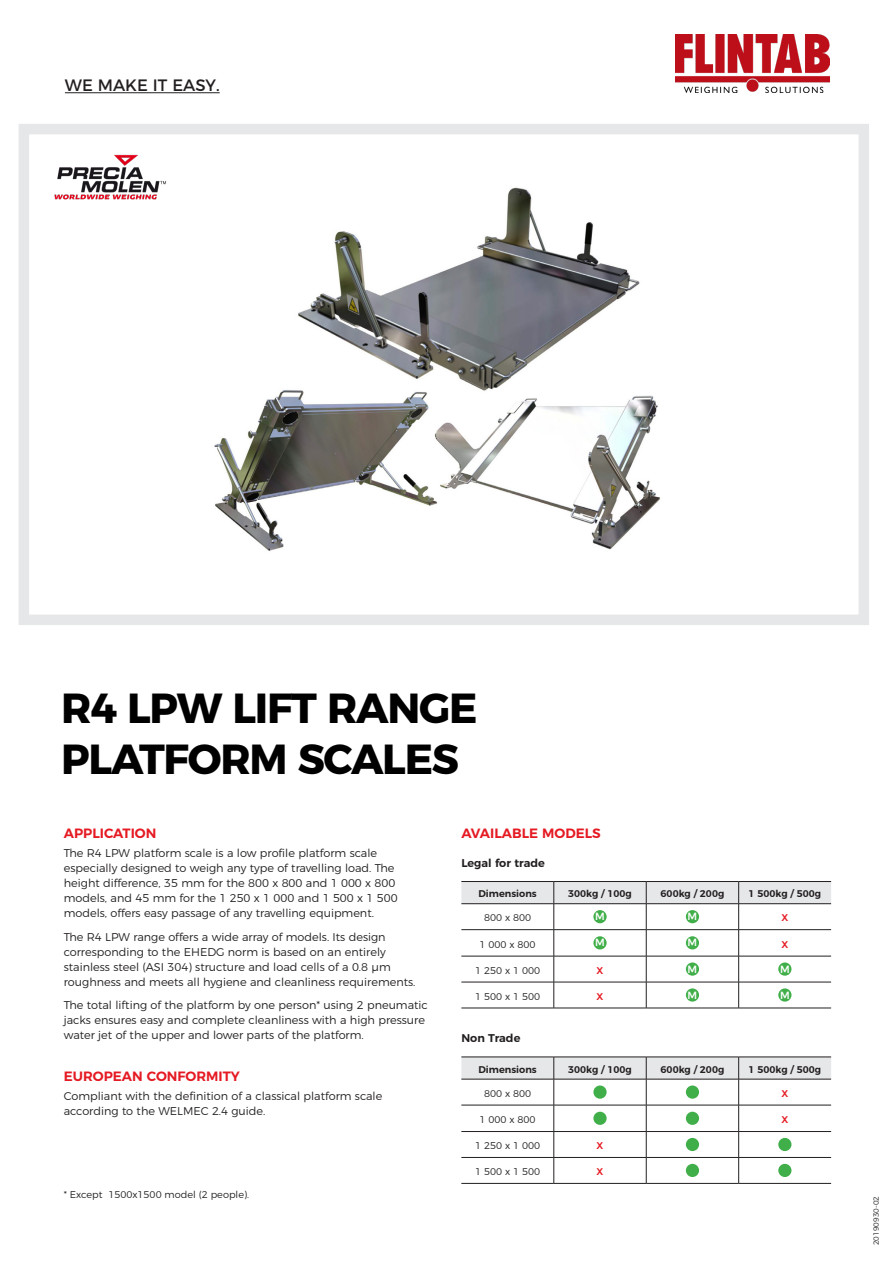
<style>
.page{position:relative;width:893px;height:1263px;background:#fff}
.page>*{position:absolute;margin:0;border:0;box-sizing:border-box;transform-origin:0 0}
.Rubrik{font:700 42px "Montserrat";letter-spacing:-.03em;color:#000}
.t1{font:16.5px "Montserrat";color:#231f20}
.Röd_mellanrubrik_1{font:600 13.5px "Montserrat";color:#e51a23}
.Brödttext{font:300 11.25px/15px "Montserrat";color:#231f20}
.Underrubrik{font:600 11.25px "Montserrat";color:#231f20}
.Brödttext-2{font:500 10.5px "Montserrat";color:#fff}
.Tabelltext{font:300 9.75px "Montserrat";color:#231f20}
.Tabellrubrik{font:600 9.75px "Montserrat";color:#231f20}
.Tabelltext-2{font:500 9.75px "Montserrat";color:#e51a23}
.Brödttext-3{font:300 7.5px "Montserrat";color:#231f20}
</style>
<div class="page">
<img style="left:675px;top:35px;width:154px;height:58px">
<hr style="left:65px;top:92px;width:155px;height:1px;background:#231f20">
<div style="left:19px;top:124px;width:850px;height:501px;border:10px solid #e6e7e9"></div>
<img style="left:54px;top:154px;width:112px;height:46px">
<svg style="left:461px;top:882px;width:370px;height:126px"></svg>
<hr style="left:461px;top:903px;width:93px;height:1px;background:#231f20">
<hr style="left:554px;top:903px;width:92px;height:1px;background:#231f20">
<hr style="left:646px;top:903px;width:93px;height:1px;background:#231f20">
<hr style="left:739px;top:903px;width:92px;height:1px;background:#231f20">
<hr style="left:461px;top:929px;width:93px;height:1px;background:#231f20">
<hr style="left:554px;top:929px;width:92px;height:1px;background:#231f20">
<hr style="left:646px;top:929px;width:93px;height:1px;background:#231f20">
<hr style="left:739px;top:929px;width:92px;height:1px;background:#231f20">
<hr style="left:461px;top:956px;width:93px;height:1px;background:#231f20">
<hr style="left:554px;top:956px;width:92px;height:1px;background:#231f20">
<hr style="left:646px;top:956px;width:93px;height:1px;background:#231f20">
<hr style="left:739px;top:956px;width:92px;height:1px;background:#231f20">
<hr style="left:461px;top:881px;width:93px;height:1px;background:#231f20">
<hr style="left:554px;top:881px;width:92px;height:1px;background:#231f20">
<hr style="left:646px;top:881px;width:93px;height:1px;background:#231f20">
<hr style="left:739px;top:881px;width:92px;height:1px;background:#231f20">
<hr style="left:461px;top:982px;width:93px;height:1px;background:#231f20">
<hr style="left:554px;top:982px;width:92px;height:1px;background:#231f20">
<hr style="left:646px;top:982px;width:93px;height:1px;background:#231f20">
<hr style="left:739px;top:982px;width:92px;height:1px;background:#231f20">
<hr style="left:461px;top:1008px;width:93px;height:1px;background:#231f20">
<hr style="left:554px;top:1008px;width:92px;height:1px;background:#231f20">
<hr style="left:646px;top:1008px;width:93px;height:1px;background:#231f20">
<hr style="left:739px;top:1008px;width:92px;height:1px;background:#231f20">
<div style="left:593px;top:910px;width:14px;height:13px;background:#40ae49;border-radius:50%"></div>
<div style="left:686px;top:910px;width:13px;height:13px;background:#40ae49;border-radius:50%"></div>
<div style="left:593px;top:936px;width:14px;height:13px;background:#40ae49;border-radius:50%"></div>
<div style="left:686px;top:936px;width:13px;height:13px;background:#40ae49;border-radius:50%"></div>
<div style="left:686px;top:962px;width:13px;height:14px;background:#40ae49;border-radius:50%"></div>
<div style="left:778px;top:962px;width:13px;height:14px;background:#40ae49;border-radius:50%"></div>
<div style="left:686px;top:988px;width:13px;height:13px;background:#40ae49;border-radius:50%"></div>
<div style="left:778px;top:988px;width:13px;height:13px;background:#40ae49;border-radius:50%"></div>
<img style="left:214px;top:187px;width:446px;height:364px">
<svg style="left:461px;top:1058px;width:370px;height:125px"></svg>
<hr style="left:461px;top:1079px;width:93px;height:1px;background:#231f20">
<hr style="left:554px;top:1079px;width:92px;height:1px;background:#231f20">
<hr style="left:646px;top:1079px;width:93px;height:1px;background:#231f20">
<hr style="left:739px;top:1079px;width:92px;height:1px;background:#231f20">
<hr style="left:461px;top:1105px;width:93px;height:1px;background:#231f20">
<hr style="left:554px;top:1105px;width:92px;height:1px;background:#231f20">
<hr style="left:646px;top:1105px;width:93px;height:1px;background:#231f20">
<hr style="left:739px;top:1105px;width:92px;height:1px;background:#231f20">
<hr style="left:461px;top:1131px;width:93px;height:1px;background:#231f20">
<hr style="left:554px;top:1131px;width:92px;height:1px;background:#231f20">
<hr style="left:646px;top:1131px;width:93px;height:1px;background:#231f20">
<hr style="left:739px;top:1131px;width:92px;height:1px;background:#231f20">
<hr style="left:461px;top:1057px;width:93px;height:1px;background:#231f20">
<hr style="left:554px;top:1057px;width:92px;height:1px;background:#231f20">
<hr style="left:646px;top:1057px;width:93px;height:1px;background:#231f20">
<hr style="left:739px;top:1057px;width:92px;height:1px;background:#231f20">
<hr style="left:461px;top:1157px;width:93px;height:1px;background:#231f20">
<hr style="left:554px;top:1157px;width:92px;height:1px;background:#231f20">
<hr style="left:646px;top:1157px;width:93px;height:1px;background:#231f20">
<hr style="left:739px;top:1157px;width:92px;height:1px;background:#231f20">
<hr style="left:461px;top:1183px;width:93px;height:1px;background:#231f20">
<hr style="left:554px;top:1183px;width:92px;height:1px;background:#231f20">
<hr style="left:646px;top:1183px;width:93px;height:1px;background:#231f20">
<hr style="left:739px;top:1183px;width:92px;height:1px;background:#231f20">
<div style="left:593px;top:1085px;width:14px;height:14px;background:#40ae49;border-radius:50%"></div>
<div style="left:686px;top:1085px;width:13px;height:14px;background:#40ae49;border-radius:50%"></div>
<div style="left:593px;top:1112px;width:14px;height:13px;background:#40ae49;border-radius:50%"></div>
<div style="left:686px;top:1112px;width:13px;height:13px;background:#40ae49;border-radius:50%"></div>
<div style="left:686px;top:1138px;width:13px;height:13px;background:#40ae49;border-radius:50%"></div>
<div style="left:778px;top:1138px;width:13px;height:13px;background:#40ae49;border-radius:50%"></div>
<div style="left:686px;top:1164px;width:13px;height:13px;background:#40ae49;border-radius:50%"></div>
<div style="left:778px;top:1164px;width:13px;height:13px;background:#40ae49;border-radius:50%"></div>
<h2 class="t1" style="left:65px;top:72px;width:156px">WE MAKE IT EASY.</h2>
<p class="Rubrik" style="left:61px;top:673px;width:418px">R4 LPW LIFT RANGE</p>
<p class="Rubrik" style="left:61px;top:724px;width:399px">PLATFORM SCALES</p>
<p class="Röd_mellanrubrik_1" style="left:64px;top:822px;width:94px">APPLICATION</p>
<p class="Brödttext" style="left:64px;top:845px;width:335px">The R4 LPW platform scale is a low profile platform scale especially designed to weigh any type of travelling load. The height difference, 35 mm for the 800 x 800 and 1 000 x 800 models, and 45 mm for the 1 250 x 1 000 and 1 500 x 1 500 models, offers easy passage of any travelling equipment.</p>
<p class="Brödttext" style="left:64px;top:928px;width:353px">The R4 LPW range offers a wide array of models. Its design corresponding to the EHEDG norm is based on an entirely stainless steel (ASI 304) structure and load cells of a 0.8 μm roughness and meets all hygiene and cleanliness requirements.</p>
<p class="Brödttext" style="left:64px;top:997px;width:366px">The total lifting of the platform by one person* using 2 pneumatic jacks ensures easy and complete cleanliness with a high pressure water jet of the upper and lower parts of the platform.</p>
<p class="Röd_mellanrubrik_1" style="left:64px;top:1065px;width:178px">EUROPEAN CONFORMITY</p>
<p class="Brödttext" style="left:64px;top:1087px;width:320px">Compliant with the definition of a classical platform scale according to the WELMEC 2.4 guide.</p>
<p class="Tabelltext" style="left:64px;top:1187px;width:187px">* Except 1500x1500 model (2 people).</p>
<p class="Röd_mellanrubrik_1" style="left:461px;top:822px;width:141px">AVAILABLE MODELS</p>
<p class="Underrubrik" style="left:461px;top:853px;width:85px">Legal for trade</p>
<p class="Tabellrubrik" style="left:478px;top:886px;width:60px">Dimensions</p>
<p class="Tabellrubrik" style="left:568px;top:886px;width:65px">300kg / 100g</p>
<p class="Tabellrubrik" style="left:661px;top:886px;width:65px">600kg / 200g</p>
<p class="Tabellrubrik" style="left:749px;top:886px;width:74px">1 500kg / 500g</p>
<p class="Tabelltext" style="left:484px;top:910px;width:49px">800 x 800</p>
<p class="Brödttext-2" style="left:595px;top:908px;width:11px">M</p>
<p class="Brödttext-2" style="left:688px;top:908px;width:11px">M</p>
<p class="Tabelltext-2" style="left:781px;top:910px;width:8px">X</p>
<p class="Tabelltext" style="left:480px;top:936px;width:58px">1 000 x 800</p>
<p class="Brödttext-2" style="left:595px;top:934px;width:11px">M</p>
<p class="Brödttext-2" style="left:688px;top:934px;width:11px">M</p>
<p class="Tabelltext-2" style="left:781px;top:936px;width:8px">X</p>
<p class="Tabelltext" style="left:475px;top:963px;width:66px">1 250 x 1 000</p>
<p class="Tabelltext-2" style="left:597px;top:962px;width:8px">X</p>
<p class="Brödttext-2" style="left:688px;top:960px;width:11px">M</p>
<p class="Brödttext-2" style="left:780px;top:960px;width:11px">M</p>
<p class="Tabelltext" style="left:475px;top:989px;width:66px">1 500 x 1 500</p>
<p class="Tabelltext-2" style="left:597px;top:988px;width:8px">X</p>
<p class="Brödttext-2" style="left:688px;top:986px;width:11px">M</p>
<p class="Brödttext-2" style="left:780px;top:986px;width:11px">M</p>
<p class="Underrubrik" style="left:461px;top:1029px;width:60px">Non Trade</p>
<p class="Tabellrubrik" style="left:478px;top:1061px;width:60px">Dimensions</p>
<p class="Tabellrubrik" style="left:568px;top:1061px;width:65px">300kg / 100g</p>
<p class="Tabellrubrik" style="left:661px;top:1061px;width:65px">600kg / 200g</p>
<p class="Tabellrubrik" style="left:749px;top:1061px;width:74px">1 500kg / 500g</p>
<p class="Tabelltext" style="left:484px;top:1086px;width:49px">800 x 800</p>
<p class="Tabelltext-2" style="left:781px;top:1085px;width:8px">X</p>
<p class="Tabelltext" style="left:480px;top:1112px;width:58px">1 000 x 800</p>
<p class="Tabelltext-2" style="left:781px;top:1112px;width:8px">X</p>
<p class="Tabelltext" style="left:475px;top:1138px;width:66px">1 250 x 1 000</p>
<p class="Tabelltext-2" style="left:597px;top:1138px;width:8px">X</p>
<p class="Tabelltext" style="left:475px;top:1164px;width:66px">1 500 x 1 500</p>
<p class="Tabelltext-2" style="left:597px;top:1164px;width:8px">X</p>
<p class="Brödttext-3" style="left:870px;top:1245px;width:51px;rotate:-90deg">20190930-02</p>
</div>
